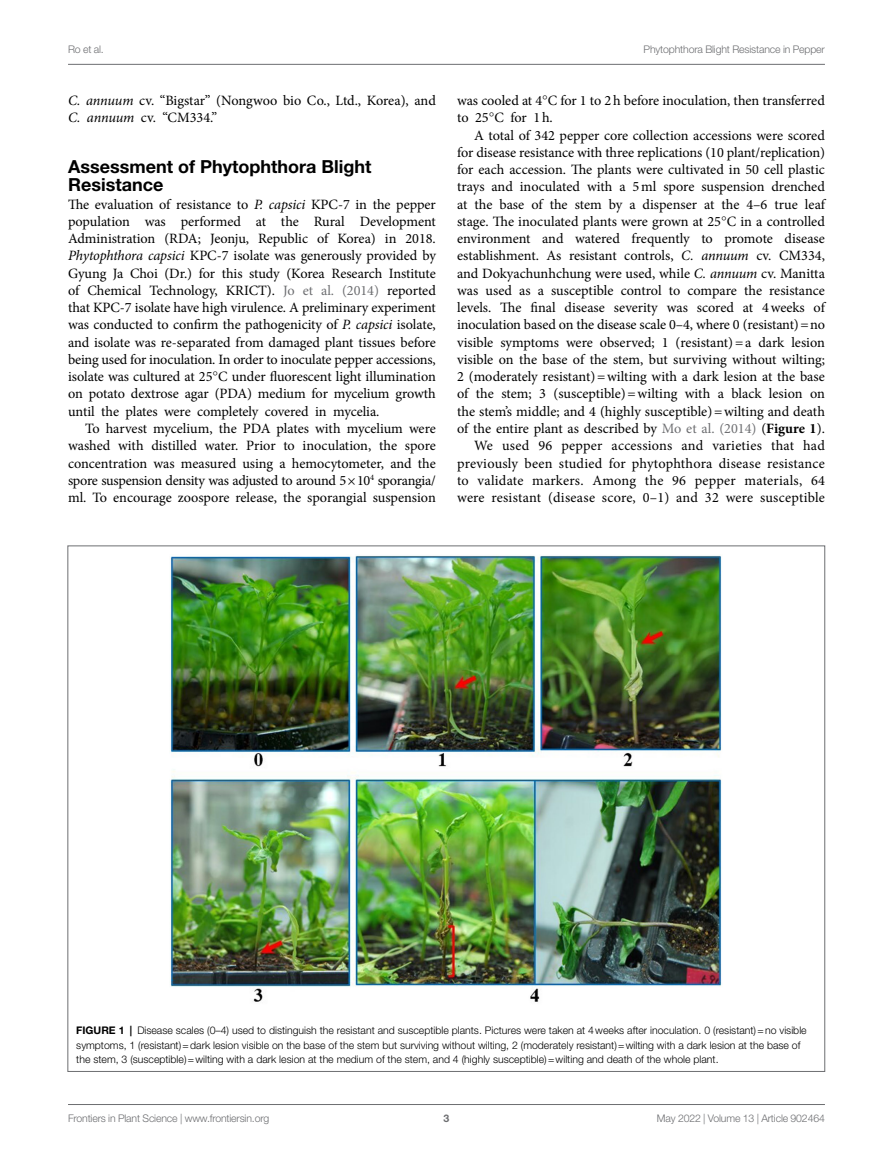
<style>
.page{position:relative;width:893px;height:1170px;background:#fff}
.page>*{position:absolute;margin:0;border:0;box-sizing:border-box;transform-origin:0 0}
.HEAD_2{font:700 18px/18.8px "Helvetica Neue LT Std";color:#000}
.TEXT{font:14.25px/17.2px "Minion Pro";color:#000;text-align:justify}
.TEXT_FLUSH{font:14.25px/17.2px "Minion Pro";letter-spacing:-.005em;color:#000}
.FIG_LEG{font:300 10.5px/14.2px "Helvetica Neue LT Std";color:#000}
.t1{font:300 10.5px "Helvetica Neue LT Std";letter-spacing:-.015em;color:#6d6e71}
.t2{font:700 10.5px "Helvetica Neue LT Std";color:#6d6e71}
.s1{font-style:italic}
.s2{color:#6d6e71}
.s3{font-family:"STIX General"}
.s4{font-weight:700}
</style>
<div class="page">
<hr style="left:68px;top:64px;width:757px;height:1px;background:#6d6e71">
<hr style="left:68px;top:1104px;width:757px;height:1px;background:#6d6e71">
<img style="left:170px;top:555px;width:552px;height:447px">
<p class="t1" style="left:68px;top:42px;width:37px">Ro et al.</p>
<p class="t1" style="left:643px;top:42px;width:183px">Phytophthora Blight Resistance in Pepper</p>
<p class="TEXT_FLUSH" style="left:68px;top:92px;width:369px"><span class="s1">C. annuum</span> cv. “Bigstar” (Nongwoo bio Co., Ltd., Korea), and<br><span class="s1">C. annuum</span> cv. “CM334.”</p>
<p class="HEAD_2" style="left:68px;top:156px;width:305px">Assessment of Phytophthora Blight<br>Resistance</p>
<p class="TEXT_FLUSH" style="left:68px;top:195px;width:369px;text-align:justify">The evaluation of resistance to <span class="s1">P. capsici</span> KPC-7 in the pepper population was performed at the Rural Development Administration (RDA; Jeonju, Republic of Korea) in 2018.<br><span class="s1">Phytophthora capsici</span> KPC-7 isolate was generously provided by Gyung Ja Choi (Dr.) for this study (Korea Research Institute of Chemical Technology, KRICT). <span class="s2">Jo et al. (2014)</span> reported that KPC-7 isolate have high virulence. A preliminary experiment was conducted to confirm the pathogenicity of <span class="s1">P. capsici</span> isolate, and isolate was re-separated from damaged plant tissues before being used for inoculation. In order to inoculate pepper accessions, isolate was cultured at 25<span class="s3">°</span>C under fluorescent light illumination on potato dextrose agar (PDA) medium for mycelium growth until the plates were completely covered in mycelia.</p>
<p class="TEXT" style="left:68px;top:420px;width:369px;text-indent:17px">To harvest mycelium, the PDA plates with mycelium were washed with distilled water. Prior to inoculation, the spore concentration was measured using a hemocytometer, and the spore suspension density was adjusted to around 5×10<sup>4</sup> sporangia/ ml. To encourage zoospore release, the sporangial suspension</p>
<p class="TEXT" style="left:457px;top:92px;width:369px">was cooled at 4<span class="s3">°</span>C for 1 to 2h before inoculation, then transferred to 25<span class="s3">°</span>C for 1h.</p>
<p class="TEXT" style="left:457px;top:126px;width:369px;text-indent:17px">A total of 342 pepper core collection accessions were scored for disease resistance with three replications (10 plant/replication) for each accession. The plants were cultivated in 50 cell plastic trays and inoculated with a 5ml spore suspension drenched at the base of the stem by a dispenser at the 4–6 true leaf stage. The inoculated plants were grown at 25<span class="s3">°</span>C in a controlled environment and watered frequently to promote disease establishment. As resistant controls, <span class="s1">C. annuum</span> cv. CM334, and Dokyachunhchung were used, while <span class="s1">C. annuum</span> cv. Manitta was used as a susceptible control to compare the resistance levels. The final disease severity was scored at 4weeks of inoculation based on the disease scale 0–4, where 0 (resistant)=no visible symptoms were observed; 1 (resistant)=a dark lesion visible on the base of the stem, but surviving without wilting; 2 (moderately resistant)=wilting with a dark lesion at the base of the stem; 3 (susceptible)=wilting with a black lesion on the stem’s middle; and 4 (highly susceptible)=wilting and death of the entire plant as described by <span class="s2">Mo et al. (2014)</span> (<span class="s4">Figure 1</span>).</p>
<p class="TEXT" style="left:457px;top:437px;width:369px;text-indent:17px">We used 96 pepper accessions and varieties that had previously been studied for phytophthora disease resistance to validate markers. Among the 96 pepper materials, 64 were resistant (disease score, 0–1) and 32 were susceptible</p>
<p class="FIG_LEG" style="left:76px;top:1023px;width:732px"><span class="s4">FIGURE 1 |</span> Disease scales (0–4) used to distinguish the resistant and susceptible plants. Pictures were taken at 4weeks after inoculation. 0 (resistant)=no visible symptoms, 1 (resistant)=dark lesion visible on the base of the stem but surviving without wilting, 2 (moderately resistant)=wilting with a dark lesion at the base of the stem, 3 (susceptible)=wilting with a dark lesion at the medium of the stem, and 4 (highly susceptible)=wilting and death of the whole plant.</p>
<p class="t1" style="left:68px;top:1111px;width:203px">Frontiers in Plant Science | www.frontiersin.org</p>
<p class="t2" style="left:444px;top:1111px;width:7px">3</p>
<p class="t1" style="left:657px;top:1111px;width:169px">May 2022 | Volume 13 | Article 902464</p>
</div>
